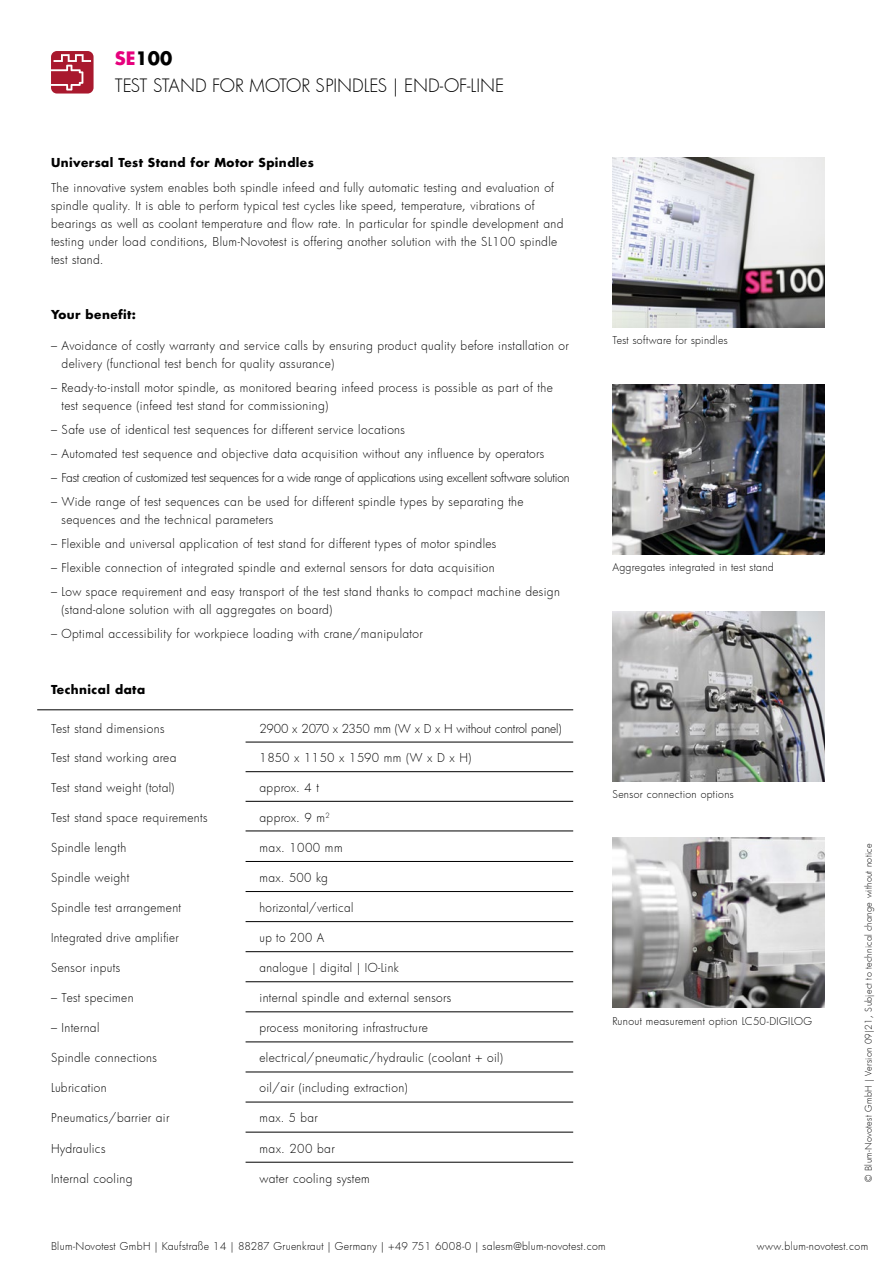
<style>
.page{position:relative;width:893px;height:1263px;background:#fff}
.page>*{position:absolute;margin:0;border:0;box-sizing:border-box;transform-origin:0 0}
.t1{font:300 18px/27px "Futura";color:#000}
.t2{font:300 12px/18px "Futura";letter-spacing:.03em;color:#000}
.t3{font:300 12px "Futura";letter-spacing:-.01em;color:#000}
.t4{font:700 12px "Futura";letter-spacing:.035em;color:#000}
.t5{font:300 12px "Futura";letter-spacing:-.005em;color:#000}
.t6{font:300 10.5px "Futura";letter-spacing:.03em;color:#000}
.t7{font:300 9px "Futura";letter-spacing:.03em;color:#000}
.s1{font-weight:700;color:#e6007d}
.s2{font-weight:700}
</style>
<div class="page">
<img style="left:612px;top:157px;width:213px;height:170px">
<img style="left:612px;top:384px;width:213px;height:170px">
<img style="left:612px;top:611px;width:213px;height:171px">
<img style="left:612px;top:838px;width:213px;height:170px">
<div style="left:51px;top:51px;width:43px;height:43px;background:#a9192e;border-radius:6px"></div>
<svg style="left:51px;top:54px;width:40px;height:37px"></svg>
<hr style="left:37px;top:709px;width:536px;height:1px;background:#000">
<hr style="left:246px;top:742px;width:327px;height:1px;background:#000">
<hr style="left:246px;top:771px;width:327px;height:1px;background:#000">
<hr style="left:246px;top:801px;width:327px;height:1px;background:#000">
<hr style="left:246px;top:861px;width:327px;height:1px;background:#000">
<hr style="left:246px;top:891px;width:327px;height:1px;background:#000">
<hr style="left:246px;top:921px;width:327px;height:1px;background:#000">
<hr style="left:246px;top:951px;width:327px;height:1px;background:#000">
<hr style="left:246px;top:981px;width:327px;height:1px;background:#000">
<hr style="left:246px;top:1011px;width:327px;height:1px;background:#000">
<hr style="left:246px;top:1042px;width:327px;height:1px;background:#000">
<hr style="left:246px;top:1072px;width:327px;height:1px;background:#000">
<hr style="left:246px;top:1102px;width:327px;height:1px;background:#000">
<hr style="left:246px;top:1132px;width:327px;height:1px;background:#000">
<hr style="left:246px;top:1162px;width:327px;height:1px;background:#000">
<hr style="left:246px;top:831px;width:327px;height:1px;background:#000">
<h1 class="t1" style="left:115px;top:45px;width:391px"><span class="s1">SE</span><span class="s2">100<br></span>TEST STAND FOR MOTOR SPINDLES | END-OF-LINE</h1>
<p class="t4" style="left:51px;top:154px;width:264px">Universal Test Stand for Motor Spindles</p>
<p class="t2" style="left:51px;top:178px;width:514px">The innovative system enables both spindle infeed and fully automatic testing and evaluation of spindle quality. It is able to perform typical test cycles like speed, temperature, vibrations of bearings as well as coolant temperature and flow rate. In particular for spindle development and testing under load conditions, Blum-Novotest is offering another solution with the SL100 spindle test stand.</p>
<p class="t4" style="left:51px;top:306px;width:87px">Your benefit:</p>
<p class="t2" style="left:62px;top:336px;width:509px;text-indent:-11px">– Avoidance of costly warranty and service calls by ensuring product quality before installation or delivery (functional test bench for quality assurance)</p>
<p class="t2" style="left:62px;top:378px;width:493px;text-indent:-11px">– Ready-to-install motor spindle, as monitored bearing infeed process is possible as part of the test sequence (infeed test stand for commissioning)</p>
<p class="t2" style="left:51px;top:420px;width:356px">– Safe use of identical test sequences for different service locations</p>
<p class="t2" style="left:51px;top:444px;width:495px">– Automated test sequence and objective data acquisition without any influence by operators</p>
<p class="t3" style="left:51px;top:469px;width:520px">– Fast creation of customized test sequences for a wide range of applications using excellent software solution</p>
<p class="t2" style="left:62px;top:492px;width:464px;text-indent:-11px">– Wide range of test sequences can be used for different spindle types by separating the sequences and the technical parameters</p>
<p class="t2" style="left:51px;top:534px;width:447px">– Flexible and universal application of test stand for different types of motor spindles</p>
<p class="t2" style="left:51px;top:558px;width:445px">– Flexible connection of integrated spindle and external sensors for data acquisition</p>
<p class="t2" style="left:62px;top:582px;width:500px;text-indent:-11px">– Low space requirement and easy transport of the test stand thanks to compact machine design (stand-alone solution with all aggregates on board)</p>
<p class="t2" style="left:51px;top:624px;width:373px">– Optimal accessibility for workpiece loading with crane/manipulator</p>
<p class="t4" style="left:51px;top:681px;width:96px">Technical data</p>
<p class="t2" style="left:51px;top:719px;width:115px">Test stand dimensions</p>
<p class="t5" style="left:260px;top:720px;width:304px">2900 x 2070 x 2350 mm (W x D x H without control panel)</p>
<p class="t2" style="left:51px;top:749px;width:127px">Test stand working area</p>
<p class="t2" style="left:260px;top:749px;width:213px">1850 x 1150 x 1590 mm (W x D x H)</p>
<p class="t2" style="left:51px;top:778px;width:125px">Test stand weight (total)</p>
<p class="t2" style="left:260px;top:778px;width:61px">approx. 4 t</p>
<p class="t2" style="left:51px;top:808px;width:158px">Test stand space requirements</p>
<p class="t2" style="left:260px;top:808px;width:72px">approx. 9 m<sup>2</sup></p>
<p class="t2" style="left:51px;top:838px;width:77px">Spindle length</p>
<p class="t2" style="left:260px;top:838px;width:85px">max. 1000 mm</p>
<p class="t2" style="left:51px;top:868px;width:80px">Spindle weight</p>
<p class="t2" style="left:260px;top:868px;width:70px">max. 500 kg</p>
<p class="t2" style="left:51px;top:898px;width:132px">Spindle test arrangement</p>
<p class="t2" style="left:260px;top:898px;width:95px">horizontal/vertical</p>
<p class="t2" style="left:51px;top:928px;width:129px">Integrated drive amplifier</p>
<p class="t2" style="left:260px;top:928px;width:66px">up to 200 A</p>
<p class="t2" style="left:51px;top:958px;width:71px">Sensor inputs</p>
<p class="t2" style="left:260px;top:958px;width:141px">analogue | digital | IO-Link</p>
<p class="t2" style="left:51px;top:988px;width:84px">– Test specimen</p>
<p class="t2" style="left:260px;top:988px;width:193px">internal spindle and external sensors</p>
<p class="t2" style="left:51px;top:1018px;width:50px">– Internal</p>
<p class="t2" style="left:260px;top:1018px;width:170px">process monitoring infrastructure</p>
<p class="t2" style="left:51px;top:1049px;width:107px">Spindle connections</p>
<p class="t2" style="left:260px;top:1049px;width:245px">electrical/pneumatic/hydraulic (coolant + oil)</p>
<p class="t2" style="left:51px;top:1079px;width:57px">Lubrication</p>
<p class="t2" style="left:260px;top:1079px;width:149px">oil/air (including extraction)</p>
<p class="t2" style="left:51px;top:1109px;width:120px">Pneumatics/barrier air</p>
<p class="t2" style="left:260px;top:1109px;width:60px">max. 5 bar</p>
<p class="t2" style="left:51px;top:1139px;width:56px">Hydraulics</p>
<p class="t2" style="left:260px;top:1139px;width:77px">max. 200 bar</p>
<p class="t2" style="left:51px;top:1169px;width:83px">Internal cooling</p>
<p class="t2" style="left:260px;top:1169px;width:112px">water cooling system</p>
<p class="t6" style="left:612px;top:333px;width:117px">Test software for spindles</p>
<p class="t6" style="left:612px;top:560px;width:163px">Aggregates integrated in test stand</p>
<p class="t6" style="left:612px;top:787px;width:123px">Sensor connection options</p>
<p class="t6" style="left:612px;top:1014px;width:201px">Runout measurement option LC50-DIGILOG</p>
<p class="t7" style="left:862px;top:1181px;width:339px;rotate:-90deg">© Blum-Novotest GmbH | Version 09|21, Subject to technical change without notice</p>
<p class="t6" style="left:51px;top:1239px;width:556px">Blum-Novotest GmbH | Kaufstraße 14 | 88287 Gruenkraut | Germany | +49 751 6008-0 | salesm@blum-novotest.com</p>
<p class="t6" style="left:757px;top:1239px;width:113px">www.blum-novotest.com</p>
</div>
